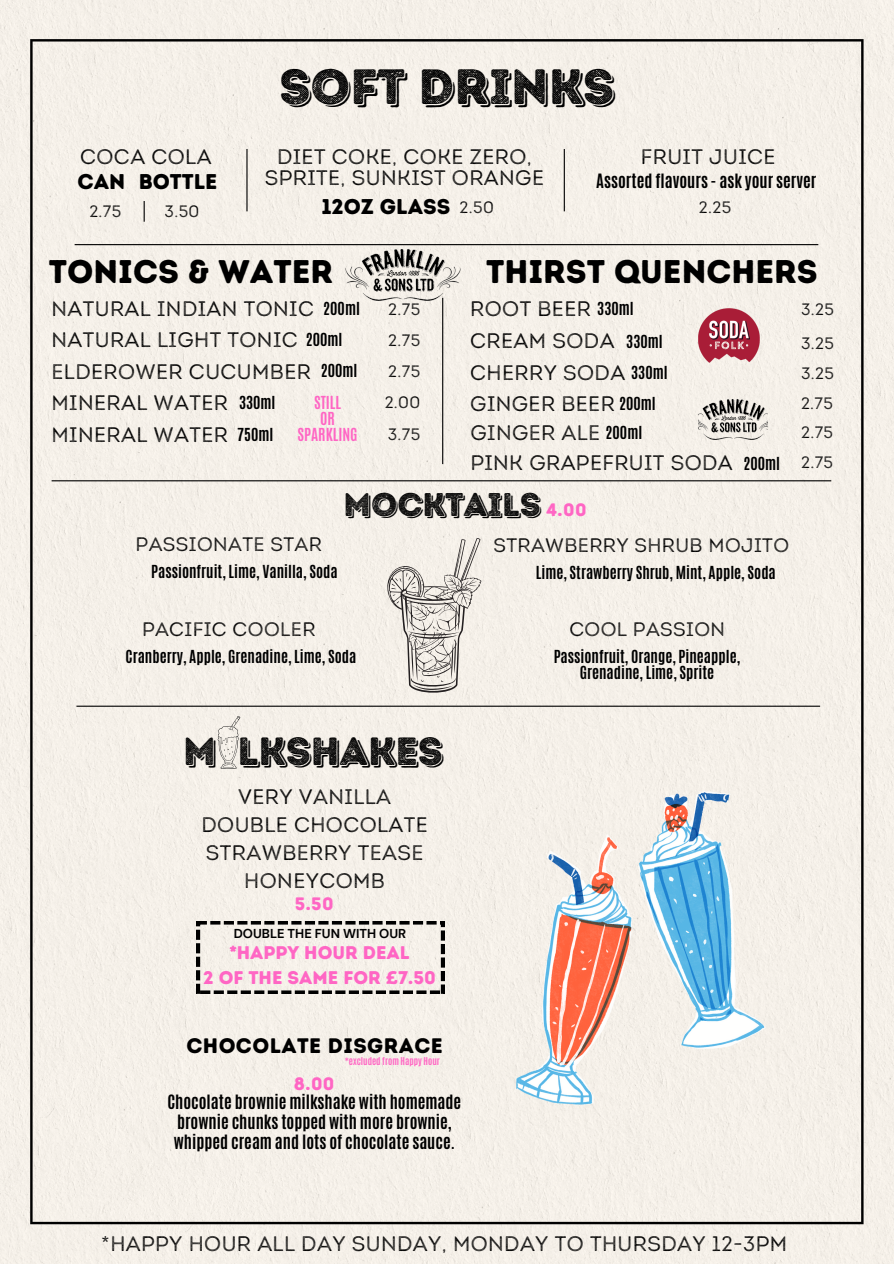
<style>
.page{position:relative;width:894px;height:1264px;background:#fff}
.page>*{position:absolute;margin:0;border:0;box-sizing:border-box;transform-origin:0 0}
.t1{font:49.5px "Intro Rust H2 Base Shade";color:#000}
.t2{font:39.3px "Intro Rust H2 Base Shade";color:#000}
.t3{font:32.7px "Intro Rust Base";color:#000}
.t4{font:32.7px "Intro Rust H2 Base Shade";color:#000}
.t5{font:21.3px "Intro Rust Base";color:#000}
.t6{font:21px "Intro Rust Book Base L";letter-spacing:.02em;color:#000}
.t7{font:21px "Intro Rust Base";letter-spacing:.02em;color:#000}
.t8{font:19.5px "Intro Rust Book Base L";letter-spacing:.02em;color:#000}
.t9{font:18.3px/25.5px "Intro Rust Base";color:#ff66c4;text-align:center}
.t10{font:18px "Intro Rust Base";color:#ff66c4}
.t11{font:700 16.5px/20.2px "Antonio";color:#000;text-align:center}
.t12{font:16.5px "Intro Rust Book Base L";letter-spacing:.02em;color:#000}
.t13{font:700 15px "Antonio";color:#000}
.t14{font:700 15px "Antonio";color:#ff66c4}
.t15{font:700 12.9px "DM Sans";color:#000}
.t16{font:700 9px "Antonio";color:#ff66c4}
</style>
<div class="page">
<div style="left:0;top:0;width:893px;height:1263px;background:#f5f0e9"></div>
<div style="left:30px;top:39px;width:833px;height:1185px;background:#f5f0e9"></div>
<svg style="left:144px;top:201px;width:1px;height:21px"></svg>
<hr style="left:246px;top:149px;width:1px;height:62px;background:#000">
<hr style="left:563px;top:149px;width:1px;height:62px;background:#000">
<hr style="left:75px;top:244px;width:743px;height:1px;background:#000">
<hr style="left:442px;top:298px;width:1px;height:166px;background:#000">
<hr style="left:52px;top:480px;width:779px;height:1px;background:#000">
<hr style="left:76px;top:705px;width:743px;height:1px;background:#000">
<svg style="left:384px;top:537px;width:97px;height:158px;background:#d7d3cc"></svg>
<svg style="left:218px;top:716px;width:22px;height:53px"></svg>
<img style="left:345px;top:249px;width:115px;height:52px">
<img style="left:698px;top:308px;width:61px;height:54px">
<img style="left:698px;top:400px;width:69px;height:39px">
<svg style="left:197px;top:921px;width:247px;height:72px;background:#e0dcd5"></svg>
<img style="left:517px;top:791px;width:248px;height:318px">
<p class="t6" style="left:80px;top:144px;width:133px">COCA COLA</p>
<p class="t1" style="left:279px;top:57px;width:337px">SOFT DRINKS</p>
<p class="t6" style="left:277px;top:144px;width:256px">DIET COKE, COKE ZERO,</p>
<p class="t6" style="left:640px;top:144px;width:136px">FRUIT JUICE</p>
<h5 class="t5" style="left:77px;top:169px;width:49px">CAN</h5>
<h5 class="t5" style="left:139px;top:169px;width:80px">BOTTLE</h5>
<p class="t6" style="left:265px;top:164px;width:280px">SPRITE, SUNKIST ORANGE</p>
<p class="t12" style="left:89px;top:201px;width:33px">2.75</p>
<h5 class="t12" style="left:165px;top:201px;width:36px">3.50</h5>
<p class="t5" style="left:321px;top:194px;width:130px">12OZ GLASS</p>
<p class="t12" style="left:459px;top:197px;width:36px">2.50</p>
<h3 class="t11" style="left:596px;top:171px;width:222px">Assorted flavours - ask your server</h3>
<h3 class="t12" style="left:698px;top:197px;width:34px">2.25</h3>
<p class="t3" style="left:49px;top:252px;width:286px">TONICS &amp; WATER</p>
<p class="t13" style="left:323px;top:298px;width:38px">200ml</p>
<p class="t12" style="left:388px;top:299px;width:33px">2.75</p>
<h5 class="t6" style="left:52px;top:296px;width:264px">NATURAL INDIAN TONIC</h5>
<h5 class="t6" style="left:52px;top:327px;width:248px">NATURAL LIGHT TONIC</h5>
<p class="t6" style="left:52px;top:358px;width:261px">ELDEROWER CUCUMBER</p>
<h5 class="t13" style="left:305px;top:329px;width:38px">200ml</h5>
<p class="t13" style="left:321px;top:360px;width:38px">200ml</p>
<p class="t12" style="left:388px;top:330px;width:33px">2.75</p>
<p class="t12" style="left:388px;top:361px;width:33px">2.75</p>
<p class="t6" style="left:52px;top:390px;width:178px">MINERAL WATER</p>
<p class="t6" style="left:52px;top:422px;width:178px">MINERAL WATER</p>
<p class="t13" style="left:239px;top:392px;width:38px">330ml</p>
<h5 class="t13" style="left:237px;top:424px;width:38px">750ml</h5>
<p class="t14" style="left:314px;top:392px;width:28px">STILL</p>
<p class="t14" style="left:320px;top:407px;width:16px">OR</p>
<p class="t14" style="left:297px;top:423px;width:61px">SPARKLING</p>
<h5 class="t12" style="left:384px;top:392px;width:37px">2.00</h5>
<p class="t12" style="left:387px;top:424px;width:34px">3.75</p>
<p class="t3" style="left:486px;top:252px;width:333px">THIRST QUENCHERS</p>
<h5 class="t6" style="left:470px;top:296px;width:122px">ROOT BEER</h5>
<h5 class="t13" style="left:597px;top:297px;width:38px">330ml</h5>
<p class="t12" style="left:800px;top:299px;width:34px">3.25</p>
<p class="t6" style="left:470px;top:328px;width:146px">CREAM SODA</p>
<p class="t13" style="left:626px;top:330px;width:38px">330ml</p>
<p class="t12" style="left:800px;top:333px;width:34px">3.25</p>
<h5 class="t6" style="left:470px;top:359px;width:156px">CHERRY SODA</h5>
<h5 class="t13" style="left:631px;top:361px;width:38px">330ml</h5>
<p class="t12" style="left:800px;top:363px;width:34px">3.25</p>
<p class="t6" style="left:470px;top:391px;width:146px">GINGER BEER</p>
<h3 class="t13" style="left:619px;top:393px;width:38px">200ml</h3>
<h6 class="t12" style="left:800px;top:393px;width:33px">2.75</h6>
<h5 class="t6" style="left:470px;top:420px;width:131px">GINGER ALE</h5>
<h5 class="t13" style="left:605px;top:422px;width:38px">200ml</h5>
<h4 class="t12" style="left:801px;top:422px;width:33px">2.75</h4>
<h6 class="t6" style="left:470px;top:450px;width:264px">PINK GRAPEFRUIT SODA</h6>
<h5 class="t13" style="left:743px;top:453px;width:38px">200ml</h5>
<p class="t12" style="left:801px;top:452px;width:33px">2.75</p>
<p class="t8" style="left:136px;top:532px;width:188px">PASSIONATE STAR</p>
<h4 class="t13" style="left:151px;top:560px;width:188px">Passionfruit, Lime, Vanilla, Soda</h4>
<h4 class="t4" style="left:343px;top:485px;width:198px">MOCKTAILS</h4>
<p class="t10" style="left:546px;top:498px;width:42px">4.00</p>
<p class="t8" style="left:493px;top:533px;width:297px">STRAWBERRY SHRUB MOJITO</p>
<p class="t13" style="left:535px;top:562px;width:241px">Lime, Strawberry Shrub, Mint, Apple, Soda</p>
<h4 class="t8" style="left:142px;top:617px;width:175px">PACIFIC COOLER</h4>
<p class="t13" style="left:126px;top:645px;width:232px">Cranberry, Apple, Grenadine, Lime, Soda</p>
<h2 class="t2" style="left:183px;top:728px;width:261px">M LKSHAKES</h2>
<p class="t6" style="left:238px;top:784px;width:154px">VERY VANILLA</p>
<p class="t6" style="left:201px;top:812px;width:228px">DOUBLE CHOCOLATE</p>
<p class="t6" style="left:206px;top:840px;width:219px">STRAWBERRY TEASE</p>
<h4 class="t6" style="left:244px;top:868px;width:142px">HONEYCOMB</h4>
<p class="t10" style="left:295px;top:893px;width:40px">5.50</p>
<h6 class="t15" style="left:234px;top:925px;width:174px">DOUBLE THE FUN WITH OUR</h6>
<h5 class="t9" style="left:203px;top:939px;width:234px">*HAPPY HOUR DEAL<br>2 OF THE SAME FOR £7.50</h5>
<p class="t7" style="left:186px;top:1032px;width:258px">CHOCOLATE DISGRACE</p>
<p class="t10" style="left:294px;top:1072px;width:42px">8.00</p>
<p class="t16" style="left:344px;top:1054px;width:97px">*excluded from Happy Hour</p>
<h5 class="t11" style="left:167px;top:1091px;width:295px">Chocolate brownie milkshake with homemade brownie chunks topped with more brownie, whipped cream and lots of chocolate sauce.</h5>
<h4 class="t8" style="left:569px;top:617px;width:157px">COOL PASSION</h4>
<p class="t13" style="left:553px;top:645px;width:188px">Passionfruit, Orange, Pineapple,</p>
<p class="t13" style="left:579px;top:661px;width:136px">Grenadine, Lime, Sprite</p>
<h6 class="t6" style="left:101px;top:1231px;width:687px">*HAPPY HOUR ALL DAY SUNDAY, MONDAY TO THURSDAY 12-3PM</h6>
</div>
